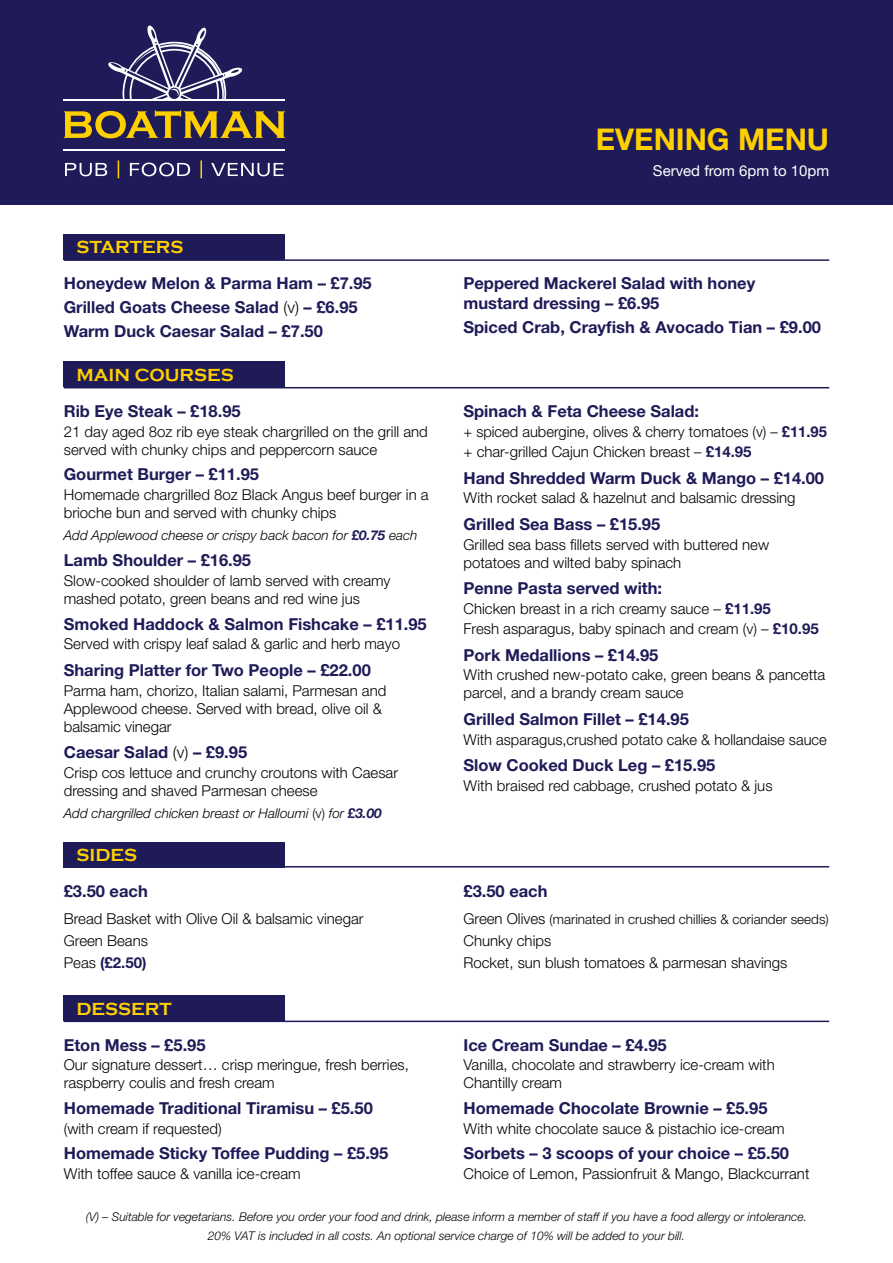
<style>
.page{position:relative;width:893px;height:1263px;background:#fff}
.page>*{position:absolute;margin:0;border:0;box-sizing:border-box;transform-origin:0 0}
.t1{font:700 30px "Helvetica Neue";color:#ffd000}
.t2{font:700 18px "Copperplate Gothic";color:#ffd000}
.t3{font:700 16.5px/24px "Helvetica Neue";color:#1e1b58}
.t4{font:300 15px/18px "Helvetica Neue";color:#000}
.t5{font:15px "Helvetica Neue";color:#fff}
.t6{font:italic 300 13.5px "Helvetica Neue";color:#000}
.t7{font:300 13.5px "Helvetica Neue";color:#000}
.t8{font:italic 300 12px/18.6px "Helvetica Neue";color:#000;text-align:center}
.s1{font-weight:300;color:#000}
.s2{font-weight:700;color:#1e1b58}
.s3{font-style:normal}
.s4{font-size:15px}
</style>
<div class="page">
<div style="left:0;top:0;width:893px;height:204px;background:#1e1b58"></div>
<div style="left:64px;top:361px;width:221px;height:26px;background:#1e1b58"></div>
<div style="left:64px;top:995px;width:221px;height:25px;background:#1e1b58"></div>
<div style="left:64px;top:234px;width:221px;height:25px;background:#1e1b58"></div>
<svg style="left:64px;top:110px;width:221px;height:28px"></svg>
<svg style="left:65px;top:163px;width:42px;height:13px"></svg>
<svg style="left:117px;top:161px;width:3px;height:17px"></svg>
<svg style="left:200px;top:161px;width:2px;height:17px"></svg>
<svg style="left:130px;top:163px;width:60px;height:13px"></svg>
<svg style="left:211px;top:163px;width:73px;height:13px"></svg>
<svg style="left:108px;top:26px;width:135px;height:73px"></svg>
<hr style="left:64px;top:99px;width:221px;height:2px;background:#fff">
<hr style="left:64px;top:150px;width:221px;height:1px;background:#fff">
<hr style="left:64px;top:1020px;width:765px;height:2px;background:#1e1b58">
<hr style="left:64px;top:259px;width:765px;height:2px;background:#1e1b58">
<hr style="left:64px;top:387px;width:765px;height:1px;background:#1e1b58">
<div style="left:64px;top:842px;width:221px;height:25px;background:#1e1b58"></div>
<hr style="left:64px;top:866px;width:765px;height:1px;background:#1e1b58">
<p class="t2" style="left:77px;top:237px;width:108px">STARTERS</p>
<h1 class="t1" style="left:596px;top:120px;width:235px">EVENING MENU</h1>
<p class="t5" style="left:653px;top:162px;width:178px">Served from 6pm to 10pm</p>
<p class="t3" style="left:64px;top:271px;width:309px">Honeydew Melon &amp; Parma Ham – £7.95<br>Grilled Goats Cheese Salad <span class="s1">(v)</span> – £6.95<br>Warm Duck Caesar Salad – £7.50</p>
<p class="t3" style="left:463px;top:273px;width:293px;line-height:19.8px">Peppered Mackerel Salad with honey mustard dressing – £6.95</p>
<p class="t3" style="left:463px;top:315px;width:359px">Spiced Crab, Crayfish &amp; Avocado Tian – £9.00</p>
<p class="t2" style="left:77px;top:365px;width:159px">MAIN COURSES</p>
<p class="t3" style="left:64px;top:399px;width:178px">Rib Eye Steak – £18.95</p>
<p class="t4" style="left:64px;top:422px;width:366px">21 day aged 8oz rib eye steak chargrilled on the grill and served with chunky chips and peppercorn sauce</p>
<p class="t3" style="left:64px;top:462px;width:197px">Gourmet Burger – £11.95</p>
<p class="t4" style="left:64px;top:485px;width:366px">Homemade chargrilled 8oz Black Angus beef burger in a brioche bun and served with chunky chips</p>
<p class="t6" style="left:64px;top:528px;width:355px">Add Applewood cheese or crispy back bacon for <span class="s2">£0.75</span> each</p>
<p class="t3" style="left:64px;top:548px;width:189px">Lamb Shoulder – £16.95</p>
<p class="t4" style="left:64px;top:571px;width:328px">Slow-cooked shoulder of lamb served with creamy mashed potato, green beans and red wine jus</p>
<p class="t3" style="left:64px;top:611px;width:365px">Smoked Haddock &amp; Salmon Fishcake – £11.95</p>
<p class="t4" style="left:64px;top:635px;width:338px">Served with crispy leaf salad &amp; garlic and herb mayo</p>
<p class="t3" style="left:64px;top:658px;width:309px">Sharing Platter for Two People – £22.00</p>
<p class="t4" style="left:64px;top:681px;width:324px">Parma ham, chorizo, Italian salami, Parmesan and<br>Applewood cheese. Served with bread, olive oil &amp; balsamic vinegar</p>
<p class="t3" style="left:64px;top:740px;width:185px">Caesar Salad <span class="s1">(v)</span> – £9.95</p>
<p class="t4" style="left:64px;top:763px;width:336px">Crisp cos lettuce and crunchy croutons with Caesar dressing and shaved Parmesan cheese</p>
<p class="t6" style="left:64px;top:805px;width:319px">Add chargrilled chicken breast or Halloumi <span class="s3">(v)</span> for <span class="s2">£3.00</span></p>
<p class="t2" style="left:77px;top:845px;width:62px">SIDES</p>
<p class="t3" style="left:64px;top:879px;width:86px">£3.50 each</p>
<p class="t4" style="left:64px;top:907px;width:301px;line-height:22.2px">Bread Basket with Olive Oil &amp; balsamic vinegar<br>Green Beans<br>Peas <span class="s2">(£2.50)</span></p>
<p class="t2" style="left:77px;top:998px;width:97px">DESSERT</p>
<p class="t3" style="left:64px;top:1032px;width:143px">Eton Mess – £5.95</p>
<p class="t4" style="left:64px;top:1055px;width:347px">Our signature dessert… crisp meringue, fresh berries, raspberry coulis and fresh cream</p>
<p class="t3" style="left:64px;top:1096px;width:311px">Homemade Traditional Tiramisu – £5.50</p>
<p class="t4" style="left:64px;top:1119px;width:159px">(with cream if requested)</p>
<p class="t3" style="left:64px;top:1141px;width:326px">Homemade Sticky Toffee Pudding – £5.95</p>
<p class="t4" style="left:64px;top:1164px;width:238px">With toffee sauce &amp; vanilla ice-cream</p>
<p class="t3" style="left:463px;top:399px;width:237px">Spinach &amp; Feta Cheese Salad:</p>
<p class="t4" style="left:463px;top:421px;width:365px;line-height:20.4px">+ spiced aubergine, olives &amp; cherry tomatoes (v) – <span class="s2">£11.95 </span>+ char-grilled Cajun Chicken breast – <span class="s2">£14.95</span></p>
<p class="t3" style="left:463px;top:465px;width:362px">Hand Shredded Warm Duck &amp; Mango – £14.00</p>
<p class="t4" style="left:463px;top:489px;width:334px">With rocket salad &amp; hazelnut and balsamic dressing</p>
<p class="t3" style="left:463px;top:511px;width:198px">Grilled Sea Bass – £15.95</p>
<p class="t4" style="left:463px;top:535px;width:307px">Grilled sea bass fillets served with buttered new potatoes and wilted baby spinach</p>
<p class="t3" style="left:463px;top:576px;width:200px">Penne Pasta served with:</p>
<p class="t4" style="left:463px;top:598px;width:357px;line-height:20.4px">Chicken breast in a rich creamy sauce – <span class="s2">£11.95<br></span>Fresh asparagus, baby spinach and cream (v) – <span class="s2">£10.95</span></p>
<p class="t3" style="left:463px;top:642px;width:196px">Pork Medallions – £14.95</p>
<p class="t4" style="left:463px;top:666px;width:363px">With crushed new-potato cake, green beans &amp; pancetta parcel, and a brandy cream sauce</p>
<p class="t3" style="left:463px;top:707px;width:227px">Grilled Salmon Fillet – £14.95</p>
<p class="t4" style="left:463px;top:730px;width:365px">With asparagus,crushed potato cake &amp; hollandaise sauce</p>
<p class="t3" style="left:463px;top:753px;width:253px">Slow Cooked Duck Leg – £15.95</p>
<p class="t4" style="left:463px;top:776px;width:311px">With braised red cabbage, crushed potato &amp; jus</p>
<p class="t3" style="left:463px;top:879px;width:86px">£3.50 each</p>
<p class="t7" style="left:463px;top:911px;width:367px"><span class="s4">Green Olives</span> (marinated in crushed chillies &amp; coriander seeds)</p>
<p class="t4" style="left:463px;top:929px;width:325px;line-height:22.2px">Chunky chips<br>Rocket, sun blush tomatoes &amp; parmesan shavings</p>
<p class="t3" style="left:463px;top:1032px;width:205px">Ice Cream Sundae – £4.95</p>
<p class="t4" style="left:463px;top:1055px;width:313px">Vanilla, chocolate and strawberry ice-cream with<br>Chantilly cream</p>
<p class="t3" style="left:463px;top:1096px;width:305px">Homemade Chocolate Brownie – £5.95</p>
<p class="t4" style="left:463px;top:1119px;width:323px">With white chocolate sauce &amp; pistachio ice-cream</p>
<p class="t3" style="left:463px;top:1141px;width:327px">Sorbets – 3 scoops of your choice – £5.50</p>
<p class="t4" style="left:463px;top:1164px;width:347px">Choice of Lemon, Passionfruit &amp; Mango, Blackcurrant</p>
<p class="t8" style="left:86px;top:1208px;width:723px">(V) – Suitable for vegetarians. Before you order your food and drink, please inform a member of staff if you have a food allergy or intolerance.<br>20% VAT is included in all costs. An optional service charge of 10% will be added to your bill.</p>
</div>
